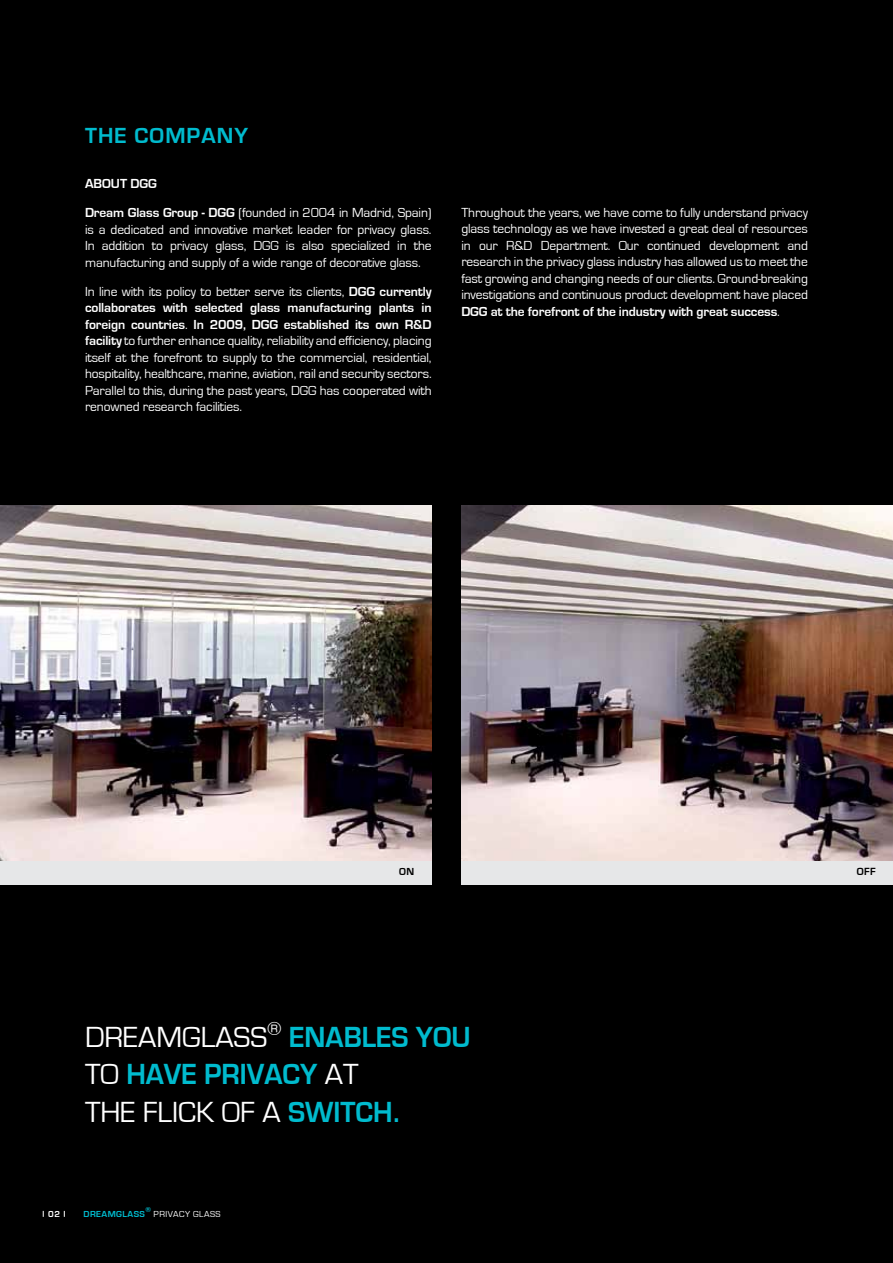
<style>
.page{position:relative;width:893px;height:1263px;background:#000}
.page>*{position:absolute;margin:0;border:0;box-sizing:border-box;transform-origin:0 0}
.t1{font:700 30px/37.5px "Eurostile";color:#00bbce;scale:.95 1}
.t2{font:700 22.5px "Eurostile";letter-spacing:.05em;color:#00bbce}
.t3{font:13.5px/16.5px "Eurostile";letter-spacing:-.01em;color:#fff;text-align:justify}
.t4{font:700 10.65px "Eurostile";color:#000}
.t5{font:700 10.5px "Eurostile";color:#000}
.t6{font:9px "Eurostile";letter-spacing:.05em;color:#fff}
.t7{font:700 9px "Eurostile";letter-spacing:.05em;color:#00bbce}
.t8{font:700 9px "Eurostile";color:#fff}
.t9{font:700 7.5px "Eurostile";color:#00bbce}
.s1{font-weight:700}
.s2{font-weight:400;color:#fff}
</style>
<div class="page">
<img style="left:461px;top:506px;width:432px;height:355px">
<img style="left:0;top:506px;width:432px;height:355px">
<div style="left:0;top:861px;width:432px;height:23px;background:#e6e7e8"></div>
<div style="left:461px;top:861px;width:432px;height:23px;background:#e6e7e8"></div>
<h2 class="t2" style="left:85px;top:123px;width:165px">THE COMPANY</h2>
<p class="t3" style="left:85px;top:169px;width:348px;line-height:29.2px"><span class="s1">ABOUT DGG<br>Dream Glass Group - DGG</span> (founded in 2004 in Madrid, Spain)</p>
<p class="t3" style="left:85px;top:221px;width:348px">is a dedicated and innovative market leader for privacy glass.<br>In addition to privacy glass, DGG is also specialized in the manufacturing and supply of a wide range of decorative glass.</p>
<p class="t3" style="left:85px;top:284px;width:348px">In line with its policy to better serve its clients, <span class="s1">DGG currently collaborates with selected glass manufacturing plants in foreign countries</span>. <span class="s1">In 2009, DGG established its own R&amp;D facility</span> to further enhance quality, reliability and efficiency, placing itself at the forefront to supply to the commercial, residential, hospitality, healthcare, marine, aviation, rail and security sectors.<br>Parallel to this, during the past years, DGG has cooperated with renowned research facilities.</p>
<p class="t3" style="left:461px;top:204px;width:348px">Throughout the years, we have come to fully understand privacy glass technology as we have invested a great deal of resources in our R&amp;D Department. Our continued development and research in the privacy glass industry has allowed us to meet the fast growing and changing needs of our clients. Ground-breaking investigations and continuous product development have placed <span class="s1">DGG at the forefront of the industry with great success</span>.</p>
<p class="t5" style="left:399px;top:866px;width:17px">ON</p>
<p class="t4" style="left:857px;top:866px;width:21px">OFF</p>
<h1 class="t1" style="left:85px;top:1018px;width:407px"><span class="s2">DREAMGLASS</span><sup>®</sup> ENABLES YOU<br><span class="s2">TO</span> HAVE PRIVACY <span class="s2">AT<br>THE FLICK OF A</span> SWITCH .</h1>
<p class="t9" style="left:145px;top:1206px;width:7px">®</p>
<p class="t6" style="left:154px;top:1209px;width:68px">PRIVACY GLASS</p>
<p class="t8" style="left:48px;top:1209px;width:13px">02</p>
<p class="t7" style="left:84px;top:1209px;width:63px">DREAMGLASS</p>
</div>
